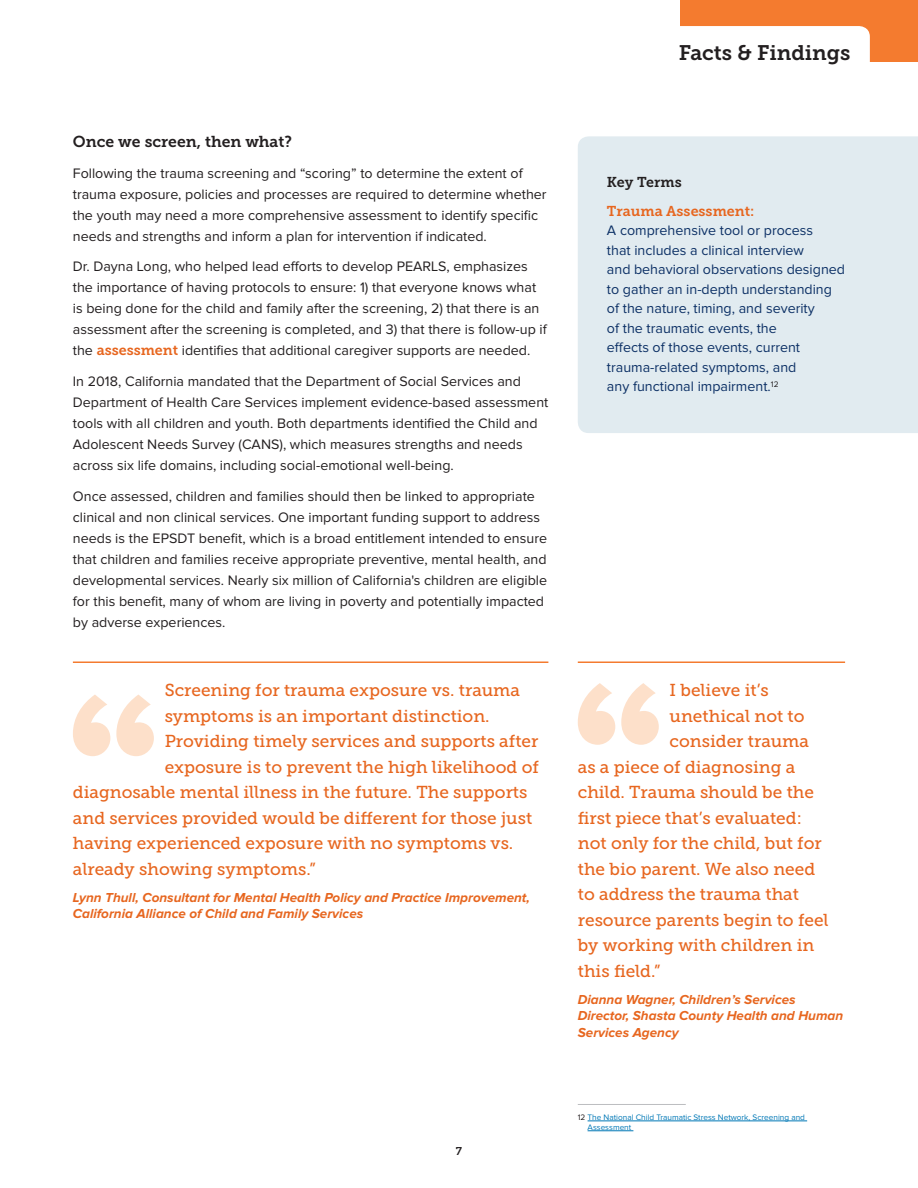
<style>
.page{position:relative;width:918px;height:1188px;background:#fff}
.page>*{position:absolute;margin:0;border:0;box-sizing:border-box;transform-origin:0 0}
.Top_header{font:21px "Museo Slab 700";color:#231f20}
.t1{font:17.25px "Museo Slab 500";color:#e7661f}
.subhead{font:15.75px "Museo Slab 700";color:#231f20}
.body{font:14.25px/21px "Proxima Nova";color:#231f20}
.sidebar_text{font:14.25px/19.5px "Proxima Nova";color:#0d3166}
.sidebar_head{font:14.25px "Museo Slab 700";color:#231f20}
.quote_i_d{font:italic 700 13.5px/16.5px "Proxima Nova";color:#e7661f}
.t2{font:11.25px "Museo Slab 700";color:#231f20}
.Footnote{font:8.25px/9.9px "Proxima Nova";color:#0078b6}
.s1{font-family:"Museo Slab 700";color:#e7661f}
.s2{color:#231f20}
</style>
<div class="page">
<div style="left:578px;top:136px;width:340px;height:297px;background:#e1ebf0"></div>
<div style="left:680px;top:0;width:238px;height:61px;background:#f47b2f"></div>
<div style="left:584px;top:26px;width:286px;height:68px;background:#fff;border-radius:11px"></div>
<svg style="left:578px;top:683px;width:81px;height:62px"></svg>
<hr style="left:578px;top:662px;width:267px;height:1px;background:#f47b2f">
<svg style="left:73px;top:695px;width:81px;height:61px"></svg>
<hr style="left:73px;top:662px;width:475px;height:1px;background:#f47b2f">
<hr style="left:578px;top:1104px;width:108px;height:1px;background:#bcbdc0">
<hr style="left:588px;top:1121px;width:219px;height:1px;background:#0078b6">
<hr style="left:588px;top:1131px;width:45px;height:1px;background:#0078b6">
<p class="subhead" style="left:73px;top:132px;width:221px">Once we screen, then what?</p>
<p class="body" style="left:73px;top:163px;width:475px">Following the trauma screening and “scoring” to determine the extent of trauma exposure, policies and processes are required to determine whether the youth may need a more comprehensive assessment to identify specific needs and strengths and inform a plan for intervention if indicated.</p>
<p class="body" style="left:73px;top:256px;width:475px">Dr. Dayna Long, who helped lead efforts to develop PEARLS, emphasizes the importance of having protocols to ensure: 1) that everyone knows what is being done for the child and family after the screening, 2) that there is an assessment after the screening is completed, and 3) that there is follow-up if the <span class="s1">assessment</span> identifies that additional caregiver supports are needed.</p>
<p class="body" style="left:73px;top:371px;width:477px">In 2018, California mandated that the Department of Social Services and Department of Health Care Services implement evidence-based assessment tools with all children and youth. Both departments identified the Child and Adolescent Needs Survey (CANS), which measures strengths and needs across six life domains, including social-emotional well-being.</p>
<p class="body" style="left:73px;top:486px;width:476px">Once assessed, children and families should then be linked to appropriate clinical and non clinical services. One important funding support to address needs is the EPSDT benefit, which is a broad entitlement intended to ensure that children and families receive appropriate preventive, mental health, and developmental services. Nearly six million of California's children are eligible for this benefit, many of whom are living in poverty and potentially impacted by adverse experiences.</p>
<p class="t1" style="left:165px;top:680px;width:357px">Screening for trauma exposure vs. trauma</p>
<p class="t1" style="left:165px;top:706px;width:326px">symptoms is an important distinction.</p>
<p class="t1" style="left:165px;top:731px;width:375px">Providing timely services and supports after</p>
<p class="t1" style="left:165px;top:757px;width:376px">exposure is to prevent the high likelihood of</p>
<p class="t1" style="left:73px;top:782px;width:456px">diagnosable mental illness in the future. The supports</p>
<p class="t1" style="left:73px;top:808px;width:461px">and services provided would be different for those just</p>
<p class="t1" style="left:73px;top:833px;width:442px">having experienced exposure with no symptoms vs.</p>
<p class="t1" style="left:73px;top:859px;width:244px">already showing symptoms.”</p>
<p class="quote_i_d" style="left:73px;top:889px;width:459px">Lynn Thull, Consultant for Mental Health Policy and Practice Improvement,<br>California Alliance of Child and Family Services</p>
<p class="Top_header" style="left:679px;top:41px;width:173px">Facts &amp; Findings</p>
<p class="sidebar_head" style="left:607px;top:174px;width:76px">Key Terms</p>
<p class="sidebar_text" style="left:607px;top:202px;width:240px"><span class="s1">Trauma Assessment:<br></span>A comprehensive tool or process<br>that includes a clinical interview<br>and behavioral observations designed to gather an in-depth understanding of the nature, timing, and severity<br>of the traumatic events, the<br>effects of those events, current trauma-related symptoms, and<br>any functional impairment.<sup>12</sup></p>
<p class="t1" style="left:670px;top:680px;width:101px">I believe it’s</p>
<p class="t1" style="left:670px;top:706px;width:137px">unethical not to</p>
<p class="t1" style="left:670px;top:731px;width:141px">consider trauma</p>
<p class="t1" style="left:578px;top:757px;width:219px">as a piece of diagnosing a</p>
<p class="t1" style="left:578px;top:782px;width:238px">child. Trauma should be the</p>
<p class="t1" style="left:578px;top:808px;width:226px">first piece that’s evaluated:</p>
<p class="t1" style="left:578px;top:833px;width:245px">not only for the child, but for</p>
<p class="t1" style="left:578px;top:859px;width:239px">the bio parent. We also need</p>
<p class="t1" style="left:578px;top:884px;width:223px">to address the trauma that</p>
<p class="t1" style="left:578px;top:910px;width:252px">resource parents begin to feel</p>
<p class="t1" style="left:578px;top:935px;width:238px">by working with children in</p>
<p class="t1" style="left:578px;top:961px;width:84px">this field.”</p>
<p class="quote_i_d" style="left:578px;top:991px;width:267px">Dianna Wagner, Children’s Services<br>Director, Shasta County Health and Human<br>Services Agency</p>
<p class="t2" style="left:456px;top:1145px;width:8px">7</p>
<p class="Footnote" style="left:588px;top:1112px;width:219px;text-indent:-10px"><span class="s2">12</span> The National Child Traumatic Stress Network, Screening and<br>Assessment</p>
</div>
